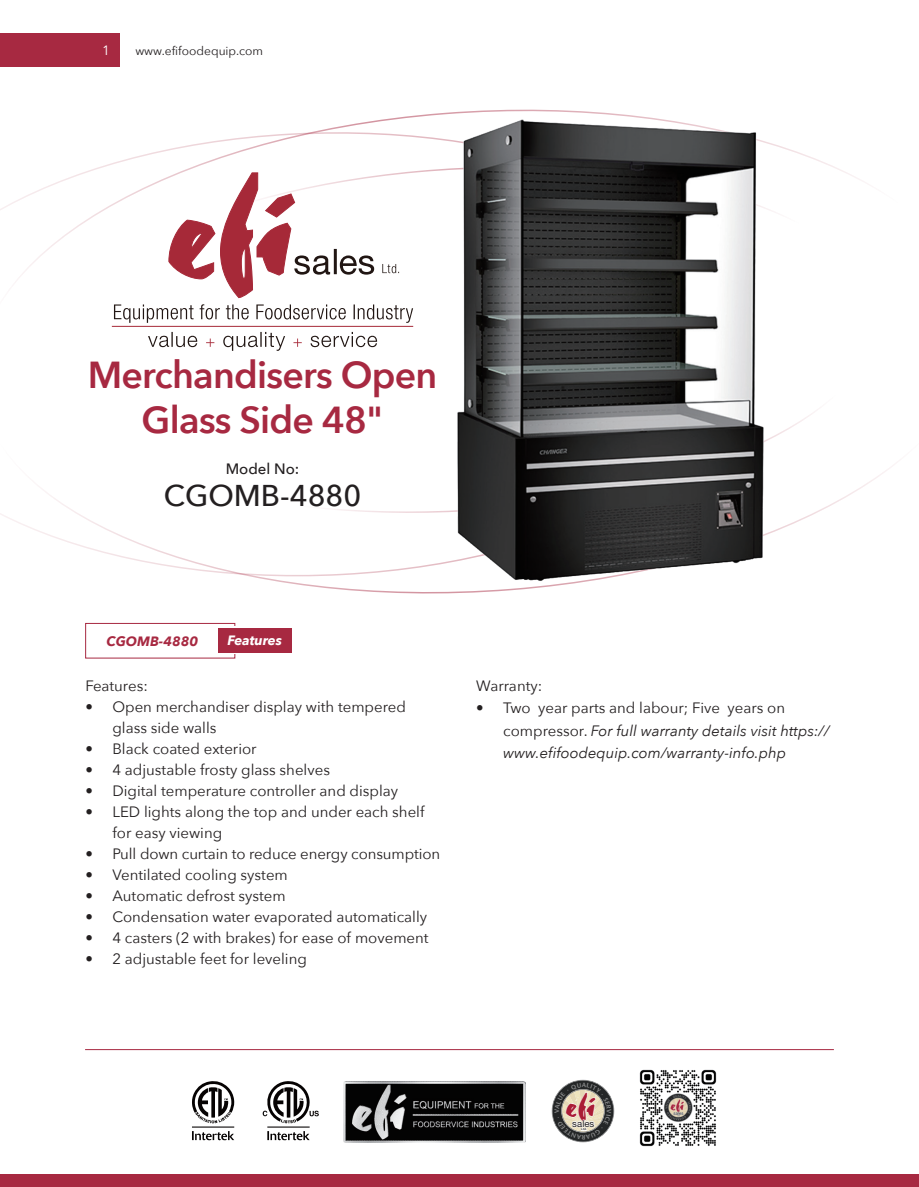
<style>
.page{position:relative;width:919px;height:1187px;background:#fff}
.page>*{position:absolute;margin:0;border:0;box-sizing:border-box;transform-origin:0 0}
.t1{font:600 37.5px/45px "Avenir Next";letter-spacing:-.02em;color:#a72941;text-align:center}
.t2{font:31.95px "Choc ICG";color:#aa1c36}
.t3{font:500 30px "Avenir Next";color:#231f20}
.t4{font:15px/21px "Avenir Next";color:#231f20}
.t5{font:italic 15px/22.5px "Avenir Next";color:#231f20}
.t6{font:500 15px "Avenir Next";color:#231f20}
.t7{font:italic 700 13.5px "Avenir Next";color:#a72941}
.t8{font:italic 700 13.5px "Avenir Next";letter-spacing:-.005em;color:#fff}
.t9{font:13.5px "Avenir Next";color:#fff}
.t10{font:12px "Avenir Next";color:#231f20}
.t11{font:9.6px "Helvetica Neue";letter-spacing:.01em;color:#231f20}
.t12{font:500 3px "Helvetica Neue";color:#231f20}
.s1{font-style:normal}
</style>
<div class="page">
<svg style="left:0;top:115px;width:892px;height:479px"></svg>
<div style="left:0;top:1174px;width:918px;height:12px;background:#a72941"></div>
<hr style="left:85px;top:1049px;width:748px;height:1px;background:#a72941">
<div style="left:0;top:33px;width:119px;height:34px;background:#a72941"></div>
<svg style="left:310px;top:332px;width:67px;height:15px"></svg>
<svg style="left:293px;top:338px;width:9px;height:9px"></svg>
<svg style="left:223px;top:332px;width:62px;height:19px"></svg>
<svg style="left:206px;top:338px;width:8px;height:9px"></svg>
<svg style="left:148px;top:332px;width:49px;height:15px"></svg>
<hr style="left:112px;top:326px;width:301px;height:1px;background:#a62938">
<svg style="left:382px;top:264px;width:17px;height:9px"></svg>
<svg style="left:114px;top:304px;width:299px;height:19px"></svg>
<svg style="left:168px;top:173px;width:206px;height:125px"></svg>
<img style="left:639px;top:1069px;width:78px;height:78px">
<img style="left:344px;top:1081px;width:181px;height:60px">
<svg style="left:267px;top:1131px;width:42px;height:9px"></svg>
<svg style="left:263px;top:1081px;width:56px;height:42px"></svg>
<hr style="left:267px;top:1126px;width:42px;height:1px;background:#060303">
<svg style="left:192px;top:1131px;width:42px;height:9px"></svg>
<svg style="left:192px;top:1081px;width:42px;height:42px"></svg>
<hr style="left:192px;top:1126px;width:42px;height:1px;background:#060303">
<div style="left:85px;top:623px;width:150px;height:35px;border:1px solid #a72941"></div>
<div style="left:87px;top:626px;width:162px;height:28px;background:#fff"></div>
<div style="left:218px;top:628px;width:74px;height:24px;background:#a72941"></div>
<img style="left:418px;top:109px;width:393px;height:485px">
<svg style="left:551px;top:1079px;width:63px;height:63px"></svg>
<p class="t9" style="left:102px;top:38px;width:9px">1</p>
<p class="t10" style="left:135px;top:40px;width:129px">www.efifoodequip.com</p>
<h1 class="t1" style="left:88px;top:351px;width:351px">Merchandisers Open<br>Glass Side 48"</h1>
<p class="t6" style="left:226px;top:455px;width:75px">Model No:</p>
<h3 class="t3" style="left:164px;top:470px;width:199px">CGOMB-4880</h3>
<p class="t7" style="left:107px;top:629px;width:93px">CGOMB-4880</p>
<p class="t8" style="left:227px;top:629px;width:56px">Features</p>
<p class="t4" style="left:85px;top:674px;width:64px">Features:</p>
<p class="t4" style="left:112px;top:695px;width:295px;text-indent:-27px">• Open merchandiser display with tempered glass side walls</p>
<p class="t4" style="left:85px;top:737px;width:173px">• Black coated exterior</p>
<p class="t4" style="left:85px;top:758px;width:246px">• 4 adjustable frosty glass shelves</p>
<p class="t4" style="left:85px;top:779px;width:314px">• Digital temperature controller and display</p>
<p class="t4" style="left:112px;top:800px;width:313px;text-indent:-27px">• LED lights along the top and under each shelf for easy viewing</p>
<p class="t4" style="left:85px;top:842px;width:356px">• Pull down curtain to reduce energy consumption</p>
<p class="t4" style="left:85px;top:863px;width:204px">• Ventilated cooling system</p>
<p class="t4" style="left:85px;top:884px;width:202px">• Automatic defrost system</p>
<p class="t4" style="left:85px;top:905px;width:343px">• Condensation water evaporated automatically</p>
<p class="t4" style="left:85px;top:926px;width:345px">• 4 casters (2 with brakes) for ease of movement</p>
<p class="t4" style="left:85px;top:947px;width:223px">• 2 adjustable feet for leveling</p>
<p class="t4" style="left:476px;top:674px;width:67px">Warranty:</p>
<p class="t5" style="left:503px;top:696px;width:328px;text-indent:-27px"><span class="s1">• Two year parts and labour; Five years on compressor.</span> For full warranty details visit https:// www.efifoodequip.com/warranty-info.php</p>
<h2 class="t2" style="left:564px;top:1085px;width:32px">efi</h2>
<p class="t12" style="left:581px;top:1127px;width:7px">Ltd.</p>
<p class="t11" style="left:572px;top:1117px;width:24px">sales</p>
</div>
